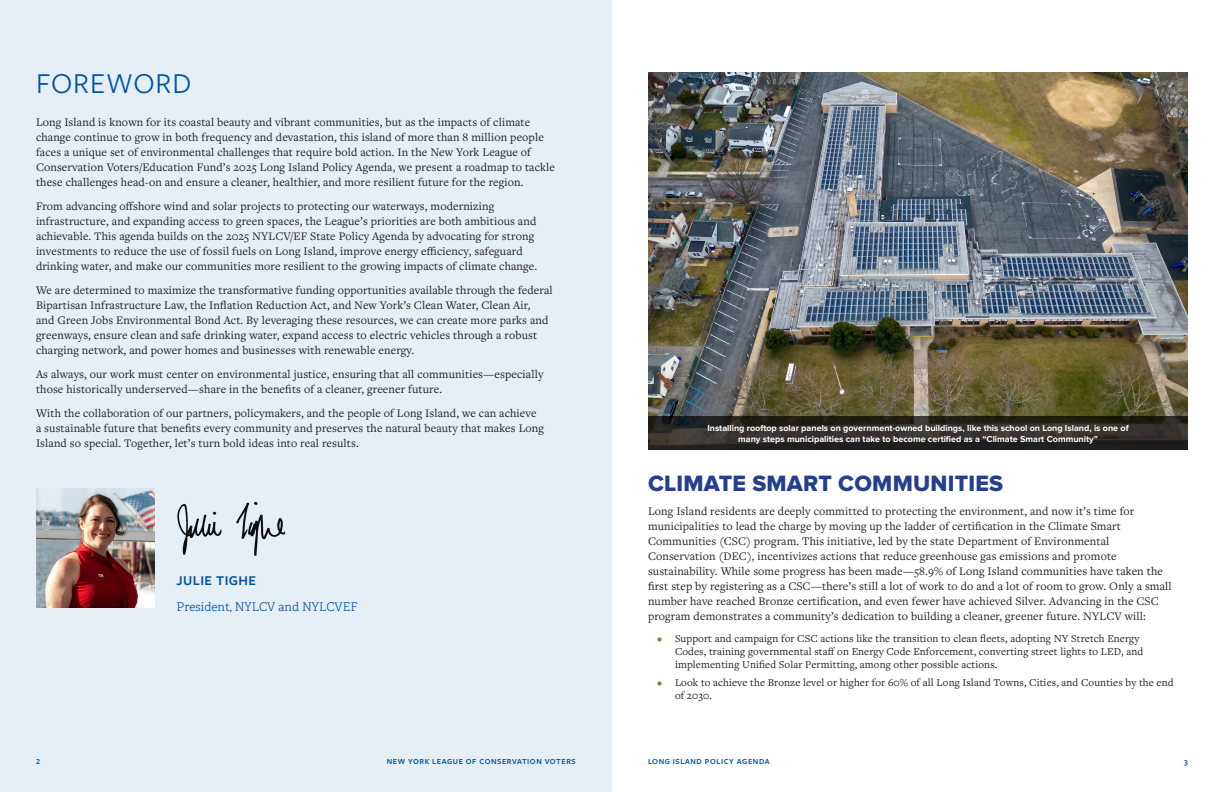
<style>
.page{position:relative;width:1224px;height:792px;background:#fff}
.page>*{position:absolute;margin:0;border:0;box-sizing:border-box;transform-origin:0 0}
.t1{font:30px "Freight Sans Pro";letter-spacing:.03em;color:#0054a6}
.Main_Header{font:23px "Proxima Nova Extrabld";letter-spacing:.01em;color:#253f8e}
.Back_Cover{font:600 14px "Freight Sans Pro";letter-spacing:.03em;color:#0054a6}
.Body{font:12px/15px "Freight Text Pro";letter-spacing:.01em;color:#231f20}
.t2{font:300 12px "Adelle";color:#0054a6}
.t3{font:11px/13px "Freight Text Pro";letter-spacing:.01em;color:#231f20}
.CAption2{font:700 9px/10.8px "Proxima Nova";color:#fff;text-align:center}
.t4{font:600 8px "Freight Sans Pro";letter-spacing:.07em;color:#0054a6}
.s1{color:#5f9635}
</style>
<div class="page">
<div style="left:0;top:0;width:612px;height:792px;background:#e6eef6"></div>
<img style="left:36px;top:489px;width:118px;height:118px">
<img style="left:177px;top:501px;width:109px;height:55px">
<img style="left:648px;top:72px;width:540px;height:345px">
<svg style="left:648px;top:417px;width:540px;height:33px;background:#2c2925"></svg>
<h1 class="t1" style="left:36px;top:63px;width:157px">FOREWORD</h1>
<p class="Body" style="left:36px;top:114px;width:520px">Long Island is known for its coastal beauty and vibrant communities, but as the impacts of climate change continue to grow in both frequency and devastation, this island of more than 8 million people faces a unique set of environmental challenges that require bold action. In the New York League of Conservation Voters/Education Fund’s 2025 Long Island Policy Agenda, we present a roadmap to tackle these challenges head-on and ensure a cleaner, healthier, and more resilient future for the region.</p>
<p class="Body" style="left:36px;top:198px;width:503px">From advancing offshore wind and solar projects to protecting our waterways, modernizing infrastructure, and expanding access to green spaces, the League’s priorities are both ambitious and achievable. This agenda builds on the 2025 NYLCV/EF State Policy Agenda by advocating for strong investments to reduce the use of fossil fuels on Long Island, improve energy efficiency, safeguard drinking water, and make our communities more resilient to the growing impacts of climate change.</p>
<p class="Body" style="left:36px;top:282px;width:518px">We are determined to maximize the transformative funding opportunities available through the federal Bipartisan Infrastructure Law, the Inflation Reduction Act, and New York’s Clean Water, Clean Air,<br>and Green Jobs Environmental Bond Act. By leveraging these resources, we can create more parks and greenways, ensure clean and safe drinking water, expand access to electric vehicles through a robust charging network, and power homes and businesses with renewable energy.</p>
<p class="Body" style="left:36px;top:366px;width:509px">As always, our work must center on environmental justice, ensuring that all communities—especially those historically underserved—share in the benefits of a cleaner, greener future.</p>
<p class="Body" style="left:36px;top:405px;width:510px">With the collaboration of our partners, policymakers, and the people of Long Island, we can achieve a sustainable future that benefits every community and preserves the natural beauty that makes Long<br>Island so special. Together, let’s turn bold ideas into real results.</p>
<p class="Back_Cover" style="left:177px;top:571px;width:81px">JULIE TIGHE</p>
<p class="t2" style="left:177px;top:600px;width:182px">President, NYLCV and NYLCVEF</p>
<p class="t4" style="left:36px;top:756px;width:5px">2</p>
<p class="t4" style="left:387px;top:756px;width:191px">NEW YORK LEAGUE OF CONSERVATION VOTERS</p>
<p class="CAption2" style="left:707px;top:423px;width:423px">Installing rooftop solar panels on government-owned buildings, like this school on Long Island, is one of many steps municipalities can take to become certified as a “Climate Smart Community”</p>
<p class="Main_Header" style="left:648px;top:470px;width:357px">CLIMATE SMART COMMUNITIES</p>
<p class="Body" style="left:648px;top:503px;width:525px">Long Island residents are deeply committed to protecting the environment, and now it’s time for municipalities to lead the charge by moving up the ladder of certification in the Climate Smart Communities (CSC) program. This initiative, led by the state Department of Environmental Conservation (DEC), incentivizes actions that reduce greenhouse gas emissions and promote sustainability. While some progress has been made—58.9% of Long Island communities have taken the first step by registering as a CSC—there’s still a lot of work to do and a lot of room to grow. Only a small number have reached Bronze certification, and even fewer have achieved Silver. Advancing in the CSC program demonstrates a community’s dedication to building a cleaner, greener future. NYLCV will:</p>
<p class="t3" style="left:675px;top:632px;width:470px;text-indent:-18px"><span class="s1">•</span> Support and campaign for CSC actions like the transition to clean fleets, adopting NY Stretch Energy<br>Codes, training governmental staff on Energy Code Enforcement, converting street lights to LED, and implementing Unified Solar Permitting, among other possible actions.</p>
<p class="t3" style="left:675px;top:675px;width:500px;text-indent:-18px"><span class="s1">•</span> Look to achieve the Bronze level or higher for 60% of all Long Island Towns, Cities, and Counties by the end of 2030.</p>
<p class="t4" style="left:648px;top:756px;width:123px">LONG ISLAND POLICY AGENDA</p>
<p class="t4" style="left:1184px;top:756px;width:5px">3</p>
</div>
